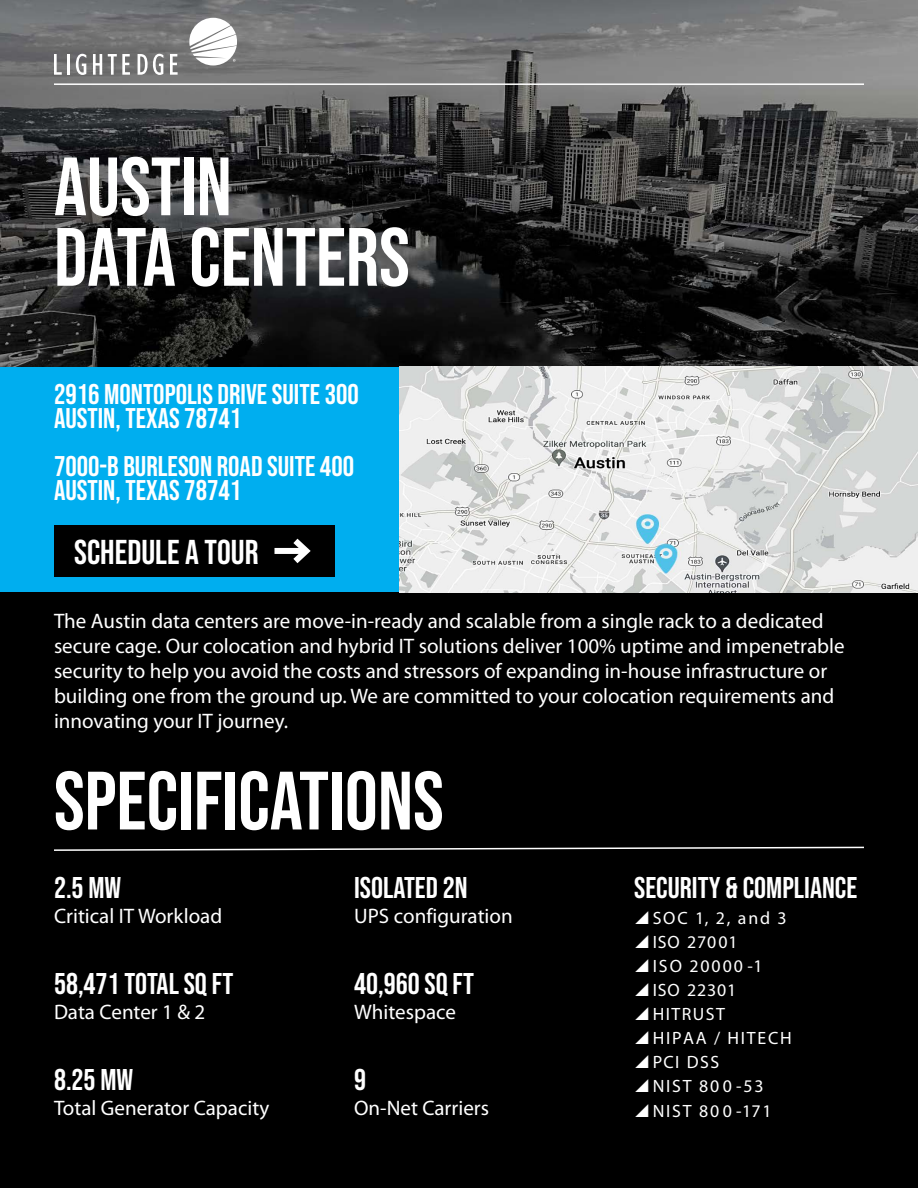
<style>
.page{position:relative;width:918px;height:1188px;background:#000}
.page>*{position:absolute;margin:0;border:0;box-sizing:border-box;transform-origin:0 0}
.t1{font:82.5px/70.5px "Bebas Neue";color:#fff}
.t2{font:34.5px "Bebas Neue";color:#fff}
.t3{font:30px "Bebas Neue";color:#fff}
.t4{font:28.5px/24px "Bebas Neue";color:#fff}
.t5{font:21px/25.2px "Myriad Pro";color:#fff}
.t6{font:17.85px/24.2px "Myriad Pro";letter-spacing:.095em;color:#fff}
</style>
<div class="page">
<img style="left:0;top:0;width:918px;height:366px">
<hr style="left:54px;top:83px;width:810px;height:2px;background:#fff">
<div style="left:0;top:367px;width:497px;height:225px;background:#00aeef"></div>
<div style="left:54px;top:525px;width:281px;height:52px;background:#000"></div>
<div style="left:274px;top:548px;width:32px;height:6px;background:#fff"></div>
<svg style="left:287px;top:538px;width:24px;height:26px"></svg>
<svg style="left:54px;top:846px;width:810px;height:5px"></svg>
<svg style="left:54px;top:54px;width:8px;height:21px"></svg>
<hr style="left:68px;top:54px;width:2px;height:21px;background:#fff">
<svg style="left:76px;top:54px;width:10px;height:21px"></svg>
<svg style="left:93px;top:54px;width:9px;height:21px"></svg>
<svg style="left:108px;top:54px;width:22px;height:21px"></svg>
<svg style="left:138px;top:54px;width:25px;height:21px"></svg>
<svg style="left:170px;top:54px;width:8px;height:21px"></svg>
<svg style="left:189px;top:18px;width:48px;height:48px;background:#d5d5d5"></svg>
<img style="left:400px;top:367px;width:518px;height:225px">
<h1 class="t1" style="left:54px;top:151px;width:357px">AUSTIN<br>DATA CENTERS</h1>
<h3 class="t4" style="left:54px;top:382px;width:306px">2916 MONTOPOLIS DRIVE SUITE 300<br>AUSTIN, TEXAS 78741</h3>
<h3 class="t4" style="left:54px;top:454px;width:302px">7000-B BURLESON ROAD SUITE 400<br>AUSTIN, TEXAS 78741</h3>
<h2 class="t2" style="left:74px;top:532px;width:186px">SCHEDULE A TOUR</h2>
<p class="t5" style="left:54px;top:608px;width:792px">The Austin data centers are move-in-ready and scalable from a single rack to a dedicated secure cage. Our colocation and hybrid IT solutions deliver 100% uptime and impenetrable security to help you avoid the costs and stressors of expanding in-house infrastructure or building one from the ground up. We are committed to your colocation requirements and innovating your IT journey.</p>
<h1 class="t1" style="left:54px;top:765px;width:391px">SPECIFICATIONS</h1>
<h3 class="t3" style="left:54px;top:871px;width:69px">2.5 MW</h3>
<p class="t5" style="left:54px;top:904px;width:170px">Critical IT Workload</p>
<h3 class="t3" style="left:54px;top:967px;width:181px">58,471 TOTAL SQ FT</h3>
<p class="t5" style="left:54px;top:1000px;width:153px">Data Center 1 &amp; 2</p>
<h3 class="t3" style="left:54px;top:1063px;width:81px">8.25 MW</h3>
<p class="t5" style="left:54px;top:1096px;width:217px">Total Generator Capacity</p>
<h3 class="t3" style="left:354px;top:870px;width:115px">ISOLATED 2N</h3>
<p class="t5" style="left:354px;top:904px;width:160px">UPS configuration</p>
<h3 class="t3" style="left:354px;top:966px;width:121px">40,960 SQ FT</h3>
<p class="t5" style="left:354px;top:1000px;width:103px">Whitespace</p>
<h3 class="t3" style="left:354px;top:1062px;width:13px">9</h3>
<p class="t5" style="left:354px;top:1096px;width:136px">On-Net Carriers</p>
<h3 class="t3" style="left:634px;top:871px;width:224px">SECURITY &amp; COMPLIANCE</h3>
<p class="t6" style="left:653px;top:906px;width:141px">SOC 1, 2, and 3<br>ISO 27001<br>ISO 20000 -1<br>ISO 22301<br>HITRUST<br>HIPAA / HITECH<br>PCI DSS<br>NIST 80 0 -53<br>NIST 80 0 -171</p>
</div>
